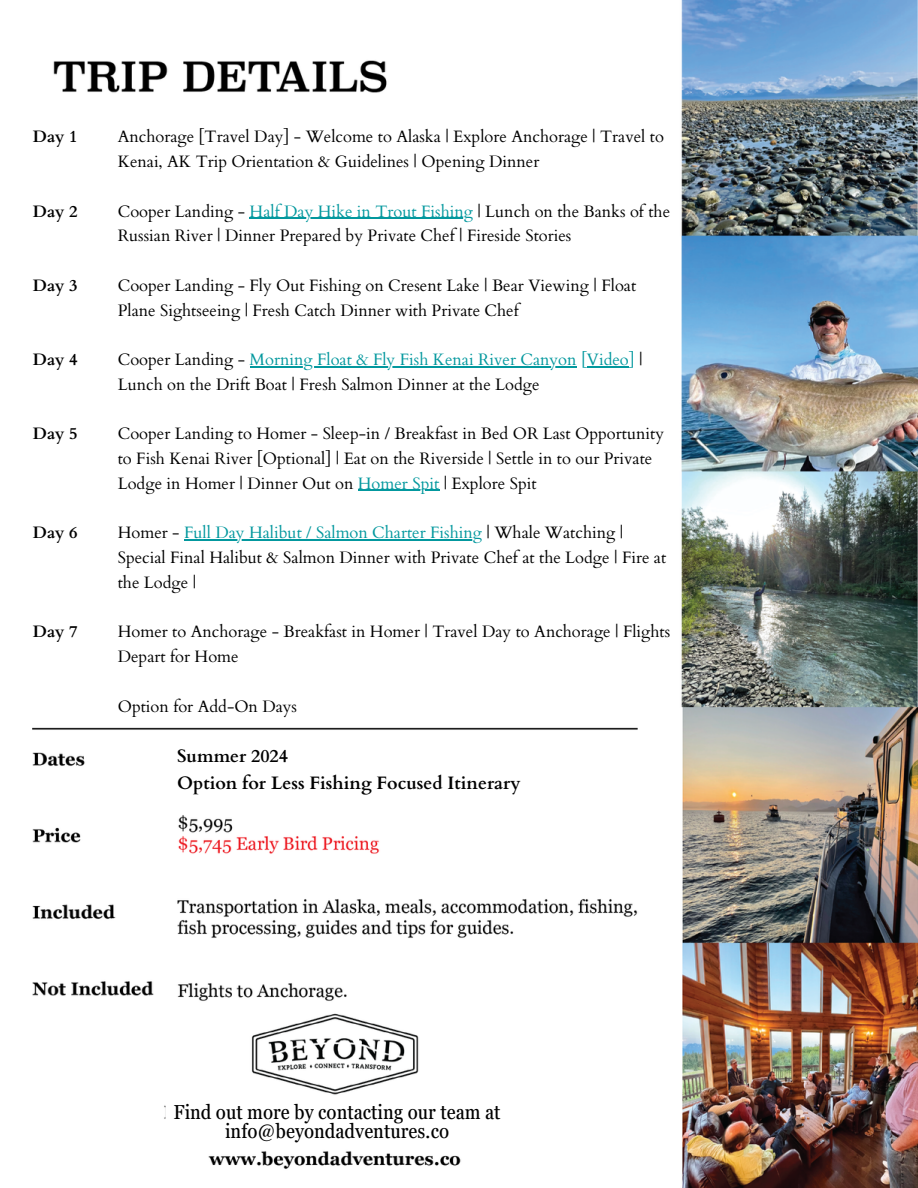
<style>
.page{position:relative;width:918px;height:1188px;background:#fff}
.page>*{position:absolute;margin:0;border:0;box-sizing:border-box;transform-origin:0 0}
.t1{font:condensed 20.25px/19.2px "Georgia Pro";color:#000;text-align:center}
.t2{font:700 18px "Cardo";color:#000}
.t3{font:300 18px "Open Sans";color:#000}
.t4{font:16.5px/24.8px "Cardo";color:#000}
.t5{font:700 16.5px "Cardo";color:#000}
.s1{color:#03989e}
</style>
<div class="page">
<img style="left:33px;top:0;width:885px;height:1188px">
<hr style="left:250px;top:218px;width:223px;height:1px;background:#03989e">
<hr style="left:250px;top:366px;width:327px;height:1px;background:#03989e">
<hr style="left:587px;top:366px;width:42px;height:1px;background:#03989e">
<hr style="left:358px;top:490px;width:81px;height:1px;background:#03989e">
<hr style="left:184px;top:539px;width:298px;height:2px;background:#03989e">
<div style="left:118px;top:742px;width:283px;height:52px;background:#fff"></div>
<svg style="left:165px;top:1096px;width:344px;height:51px"></svg>
<p class="t5" style="left:33px;top:126px;width:46px">Day 1</p>
<p class="t5" style="left:33px;top:200px;width:46px">Day 2</p>
<p class="t5" style="left:33px;top:274px;width:46px">Day 3</p>
<p class="t5" style="left:33px;top:349px;width:46px">Day 4</p>
<p class="t5" style="left:33px;top:423px;width:46px">Day 5</p>
<p class="t5" style="left:33px;top:522px;width:46px">Day 6</p>
<p class="t5" style="left:33px;top:621px;width:46px">Day 7</p>
<p class="t4" style="left:118px;top:125px;width:548px">Anchorage [Travel Day] - Welcome to Alaska | Explore Anchorage | Travel to<br>Kenai, AK Trip Orientation &amp; Guidelines | Opening Dinner</p>
<p class="t4" style="left:118px;top:199px;width:554px">Cooper Landing - <span class="s1">Half Day Hike in Trout Fishing</span> | Lunch on the Banks of the<br>Russian River | Dinner Prepared by Private Chef | Fireside Stories</p>
<p class="t4" style="left:118px;top:273px;width:520px">Cooper Landing - Fly Out Fishing on Cresent Lake | Bear Viewing | Float<br>Plane Sightseeing | Fresh Catch Dinner with Private Chef</p>
<p class="t4" style="left:118px;top:347px;width:527px">Cooper Landing - <span class="s1">Morning Float &amp; Fly Fish Kenai River Canyon [Video]</span> |<br>Lunch on the Drift Boat | Fresh Salmon Dinner at the Lodge</p>
<p class="t4" style="left:118px;top:422px;width:548px">Cooper Landing to Homer - Sleep-in / Breakfast in Bed OR Last Opportunity to Fish Kenai River [Optional] | Eat on the Riverside | Settle in to our Private<br>Lodge in Homer | Dinner Out on <span class="s1">Homer Spit</span> | Explore Spit</p>
<p class="t4" style="left:118px;top:521px;width:550px">Homer - <span class="s1">Full Day Halibut / Salmon Charter Fishing</span> | Whale Watching |<br>Special Final Halibut &amp; Salmon Dinner with Private Chef at the Lodge | Fire at the Lodge |</p>
<p class="t4" style="left:118px;top:620px;width:554px">Homer to Anchorage - Breakfast in Homer | Travel Day to Anchorage | Flights<br>Depart for Home</p>
<p class="t4" style="left:118px;top:694px;width:181px">Option for Add-On Days</p>
<p class="t2" style="left:177px;top:744px;width:112px">Summer 2024</p>
<p class="t2" style="left:177px;top:771px;width:345px">Option for Less Fishing Focused Itinerary</p>
<p class="t1" style="left:174px;top:1102px;width:328px">Find out more by contacting our team at info@beyondadventures.co</p>
<p class="t3" style="left:219px;top:1119px;width:223px">info@beyondadventures.co</p>
</div>
